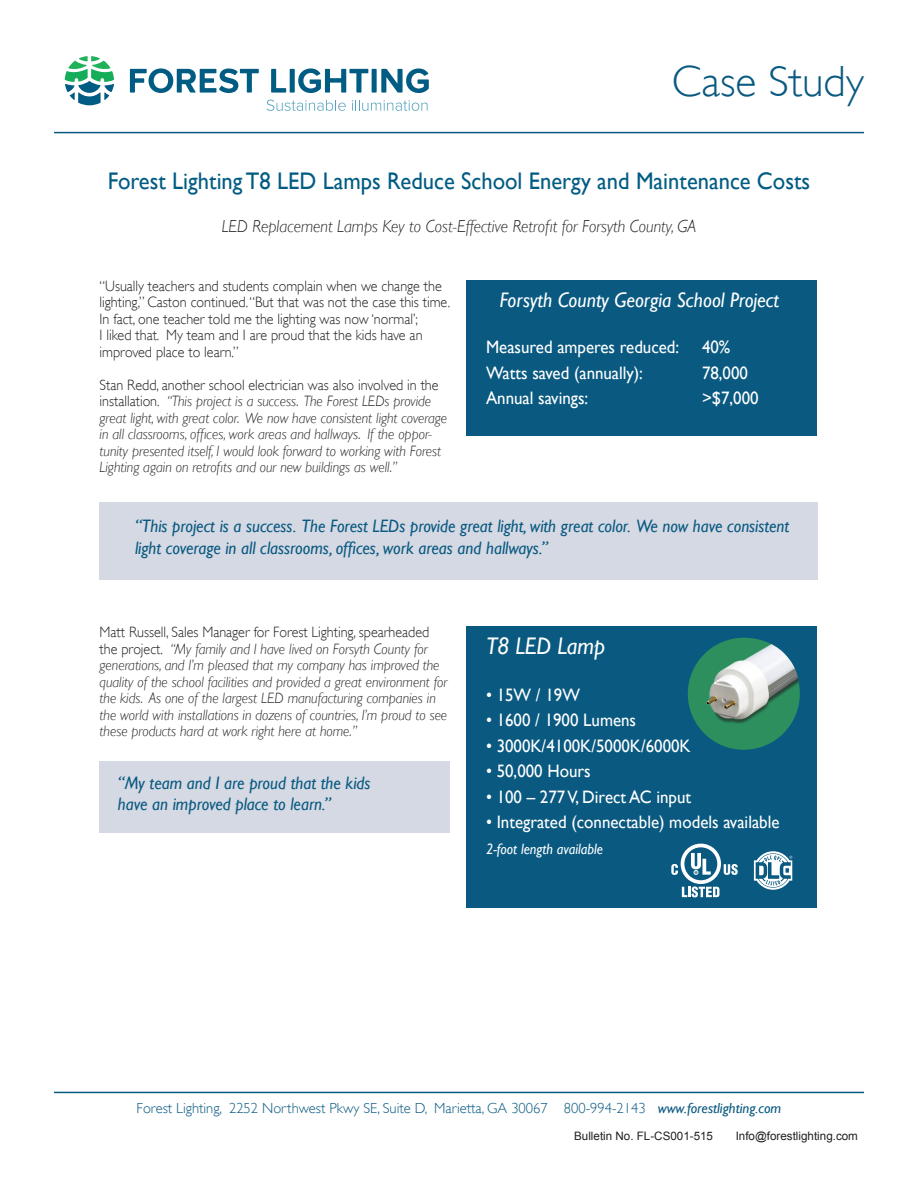
<style>
.page{position:relative;width:918px;height:1188px;background:#fff}
.page>*{position:absolute;margin:0;border:0;box-sizing:border-box;transform-origin:0 0}
.t1{font:300 43.65px "Gill Sans";color:#095981}
.t2{font:24px "Gill Sans";color:#005c83;scale:.94 1}
.t3{font:italic 24px "Gill Sans";color:#fff;scale:.94 1}
.t4{font:italic 21px "Gill Sans";color:#fff;scale:.94 1}
.t5{font:italic 18px/21px "Gill Sans";color:#095981;scale:.94 1}
.t6{font:18px "Gill Sans";color:#fff;scale:.94 1}
.t7{font:italic 300 17.4px "Gill Sans";color:#231f20;scale:.94 1}
.t8{font:italic 300 15px/16.5px "Gill Sans";color:#231f20;scale:.94 1}
.t9{font:300 15px/16.5px "Gill Sans";color:#231f20;scale:.94 1}
.t10{font:italic 15px "Gill Sans";color:#fff;scale:.94 1}
.t11{font:300 14.55px "Gill Sans";color:#095981}
.t12{font:11.7px "Arial";color:#231f20}
.s1{font-style:normal}
.s2{font-weight:400;font-style:italic}
</style>
<div class="page">
<svg style="left:65px;top:56px;width:49px;height:49px"></svg>
<svg style="left:130px;top:68px;width:129px;height:25px"></svg>
<svg style="left:271px;top:69px;width:15px;height:24px"></svg>
<div style="left:290px;top:69px;width:5px;height:24px;background:#005c83"></div>
<svg style="left:298px;top:68px;width:70px;height:25px"></svg>
<div style="left:372px;top:69px;width:5px;height:24px;background:#005c83"></div>
<svg style="left:381px;top:68px;width:48px;height:25px"></svg>
<svg style="left:267px;top:100px;width:79px;height:11px"></svg>
<svg style="left:352px;top:100px;width:76px;height:11px"></svg>
<hr style="left:54px;top:132px;width:810px;height:1px;background:#095981">
<hr style="left:54px;top:1092px;width:810px;height:1px;background:#095981">
<div style="left:100px;top:761px;width:350px;height:72px;background:#d5d9e3"></div>
<div style="left:466px;top:280px;width:351px;height:155px;background:#095981"></div>
<div style="left:466px;top:626px;width:351px;height:281px;background:#095981"></div>
<div style="left:688px;top:638px;width:112px;height:112px;background:#2c8f5d;border-radius:50%"></div>
<img style="left:703px;top:638px;width:97px;height:86px">
<div style="left:100px;top:502px;width:718px;height:78px;background:#d5d9e3"></div>
<svg style="left:754px;top:851px;width:38px;height:39px"></svg>
<svg style="left:682px;top:886px;width:37px;height:11px"></svg>
<svg style="left:724px;top:864px;width:14px;height:11px"></svg>
<svg style="left:681px;top:844px;width:40px;height:40px"></svg>
<div style="left:684px;top:847px;width:33px;height:33px;background:#095981;border-radius:50%"></div>
<svg style="left:691px;top:853px;width:20px;height:22px"></svg>
<svg style="left:671px;top:864px;width:7px;height:11px"></svg>
<p class="t1" style="left:672px;top:57px;width:194px">Case Study</p>
<p class="t2" style="left:108px;top:166px;width:749px">Forest Lighting T8 LED Lamps Reduce School Energy and Maintenance Costs</p>
<p class="t7" style="left:222px;top:217px;width:506px">LED Replacement Lamps Key to Cost-Effective Retrofit for Forsyth County, GA</p>
<p class="t9" style="left:100px;top:277px;width:375px">“Usually teachers and students complain when we change the lighting,” Caston continued. “But that was not the case this time.<br>In fact, one teacher told me the lighting was now ‘normal’;<br>I liked that. My team and I are proud that the kids have an improved place to learn.”</p>
<p class="t8" style="left:100px;top:376px;width:371px"><span class="s1">Stan Redd, another school electrician was also involved in the installation.</span> “This project is a success. The Forest LEDs provide great light, with great color. We now have consistent light coverage in all classrooms, offices, work areas and hallways. If the oppor&shy;tunity presented itself, I would look forward to working with Forest Lighting again on retrofits and our new buildings as well.”</p>
<p class="t4" style="left:500px;top:288px;width:299px">Forsyth County Georgia School Project</p>
<p class="t6" style="left:486px;top:336px;width:207px">Measured amperes reduced:</p>
<p class="t6" style="left:702px;top:336px;width:32px">40%</p>
<p class="t6" style="left:486px;top:362px;width:168px">Watts saved (annually):</p>
<p class="t6" style="left:702px;top:362px;width:50px">78,000</p>
<p class="t6" style="left:486px;top:387px;width:110px">Annual savings:</p>
<p class="t6" style="left:702px;top:387px;width:62px">&gt;$7,000</p>
<p class="t5" style="left:135px;top:514px;width:698px;line-height:22.5px">“This project is a success. The Forest LEDs provide great light, with great color. We now have consistent light coverage in all classrooms, offices, work areas and hallways.”</p>
<p class="t8" style="left:100px;top:624px;width:371px"><span class="s1">Matt Russell, Sales Manager for Forest Lighting, spearheaded the project.</span> “My family and I have lived on Forsyth County for generations, and I’m pleased that my company has improved the quality of the school facilities and provided a great environment for the kids. As one of the largest LED manufacturing companies in the world with installations in dozens of countries, I’m proud to see these products hard at work right here at home.”</p>
<p class="t5" style="left:118px;top:772px;width:270px">“My team and I are proud that the kids have an improved place to learn.”</p>
<p class="t3" style="left:486px;top:632px;width:128px">T8 LED Lamp</p>
<p class="t6" style="left:486px;top:684px;width:101px">• 15W / 19W</p>
<p class="t6" style="left:486px;top:710px;width:161px">• 1600 / 1900 Lumens</p>
<p class="t6" style="left:486px;top:735px;width:219px">• 3000K/4100K/5000K/6000K</p>
<p class="t6" style="left:486px;top:761px;width:113px">• 50,000 Hours</p>
<p class="t6" style="left:486px;top:786px;width:220px">• 100 – 277 V, Direct AC input</p>
<p class="t6" style="left:486px;top:812px;width:314px">• Integrated (connectable) models available</p>
<p class="t10" style="left:486px;top:840px;width:126px">2-foot length available</p>
<p class="t11" style="left:137px;top:1100px;width:646px">Forest Lighting, 2252 Northwest Pkwy SE, Suite D, Marietta, GA 30067 800-994-2143 <span class="s2">www.forestlighting.com</span></p>
<p class="t12" style="left:574px;top:1129px;width:140px">Bulletin No. FL-CS001-515</p>
<p class="t12" style="left:736px;top:1129px;width:124px">Info@forestlighting.com</p>
</div>
